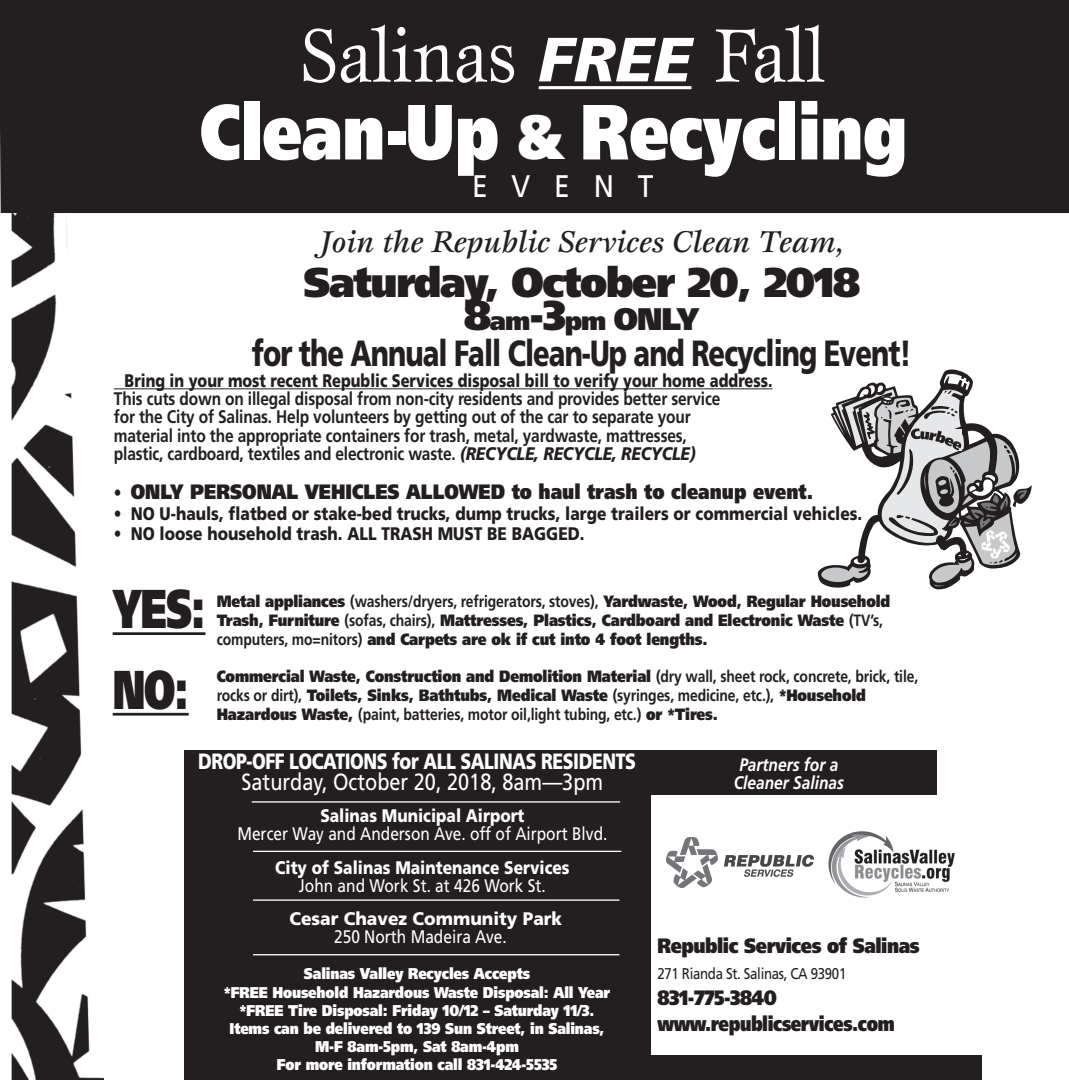
<style>
.page{position:relative;width:1069px;height:1080px;background:#fff}
.page>*{position:absolute;margin:0;border:0;box-sizing:border-box;transform-origin:0 0}
.t1{font:900 78px "Frutiger";color:#fff;scale:.8 1}
.t2{font:78px "Esprit";color:#fff;scale:.9 1}
.t3{font:900 54.6px/80.6px "Frutiger";color:#231f20;scale:.7 1}
.t4{font:900 41.55px "Frutiger";letter-spacing:-.035em;color:#231f20;scale:.95 1}
.t5{font:900 36.45px "Frutiger";letter-spacing:-.035em;color:#231f20;scale:.75 1}
.t6{font:italic 500 31.2px "Esprit";color:#231f20}
.t7{font:31.2px "Frutiger";letter-spacing:.85em;color:#fff;scale:.9 1}
.t8{font:900 25.95px "Frutiger";color:#231f20;scale:.95 1}
.t9{font:23.4px "Frutiger";color:#fff;scale:.85 1}
.t10{font:900 22.05px "Frutiger";letter-spacing:-.025em;color:#fff;scale:.8 1}
.t11{font:900 20.85px/26px "Frutiger";letter-spacing:-.025em;color:#231f20;scale:.85 1}
.t12{font:900 20.85px "Frutiger";color:#231f20;scale:.85 1}
.t13{font:700 18.15px/18.1px "Frutiger";letter-spacing:-.01em;color:#231f20;scale:.85 1}
.t14{font:900 18.15px "Frutiger";color:#231f20;scale:.85 1}
.t15{font:18.15px "Frutiger";color:#fff;scale:.85 1}
.t16{font:900 18.15px "Frutiger";color:#231f20;scale:.8 1}
.t17{font:900 18.15px "Frutiger";color:#fff;scale:.85 1}
.t18{font:italic 700 18.15px/18.1px "Frutiger";color:#fff;text-align:center;scale:.85 1}
.t19{font:900 18.15px "Frutiger";color:#fff;scale:.95 1}
.t20{font:700 16.35px/19px "Frutiger";letter-spacing:-.01em;color:#231f20;scale:.85 1}
.t21{font:900 16.35px/19px "Frutiger";letter-spacing:-.01em;color:#231f20;scale:.85 1}
.t22{font:900 15.6px/18.1px "Frutiger";letter-spacing:-.01em;color:#fff;text-align:center;scale:.85 1}
.t23{font:15.6px "Frutiger";letter-spacing:-.025em;color:#231f20;scale:.85 1}
.s1{font-family:"Frutiger";font-weight:900;font-style:italic;font-size:62.4px}
.s2{font-size:62.4px}
.s3{font-size:41.55px}
.s4{font-size:31.2px}
.s5{font-weight:900;font-style:italic}
.s6{font-size:18.15px}
.s7{font-weight:700}
.s8{font-weight:900}
</style>
<div class="page">
<img style="left:11px;top:213px;width:92px;height:867px">
<hr style="left:113px;top:632px;width:92px;height:3px;background:#231f20">
<hr style="left:113px;top:713px;width:76px;height:3px;background:#231f20">
<div style="left:642px;top:751px;width:294px;height:44px;background:#231f20"></div>
<div style="left:184px;top:1056px;width:797px;height:24px;background:#231f20"></div>
<div style="left:0;top:0;width:1068px;height:213px;background:#231f20"></div>
<hr style="left:538px;top:86px;width:153px;height:3px;background:#fff">
<svg style="left:817px;top:370px;width:214px;height:219px"></svg>
<div style="left:184px;top:751px;width:465px;height:321px;background:#231f20"></div>
<hr style="left:253px;top:851px;width:368px;height:1px;background:#fff">
<hr style="left:252px;top:801px;width:368px;height:2px;background:#fff">
<hr style="left:253px;top:899px;width:366px;height:2px;background:#fff">
<hr style="left:253px;top:954px;width:366px;height:1px;background:#fff">
<hr style="left:114px;top:388px;width:658px;height:1px;background:#231f20">
<img style="left:828px;top:831px;width:126px;height:67px">
<img style="left:666px;top:838px;width:147px;height:50px">
<h1 class="t2" style="left:300px;top:8px;width:584px">Salinas <span class="s1">FREE</span> Fall</h1>
<h1 class="t1" style="left:200px;top:85px;width:885px">Clean-Up <span class="s2">&amp;</span> Recycling</h1>
<h3 class="t7" style="left:472px;top:168px;width:203px">EVENT</h3>
<h3 class="t6" style="left:319px;top:222px;width:525px">Join the Republic Services Clean Team,</h3>
<h3 class="t4" style="left:303px;top:257px;width:587px">Saturday, October 20, 2018</h3>
<h3 class="t8" style="left:464px;top:305px;width:249px"><span class="s3">8</span>am<span class="s3">-3</span>pm <span class="s4">ONLY</span></h3>
<h3 class="t5" style="left:252px;top:331px;width:880px">for the Annual Fall Clean-Up and Recycling Event!</h3>
<p class="t16" style="left:125px;top:370px;width:811px">Bring in your most recent Republic Services disposal bill to verify your home address.</p>
<p class="t13" style="left:114px;top:390px;width:714px">This cuts down on illegal disposal from non-city residents and provides better service for the City of Salinas. Help volunteers by getting out of the car to separate your material into the appropriate containers for trash, metal, yardwaste, mattresses, plastic, cardboard, textiles and electronic waste. <span class="s5">(RECYCLE, RECYCLE, RECYCLE)</span></p>
<p class="t12" style="left:114px;top:479px;width:824px"><span class="s6">•</span> ONLY PERSONAL VEHICLES ALLOWED to haul trash to cleanup event.</p>
<p class="t14" style="left:114px;top:502px;width:881px">• NO U-hauls, flatbed or stake-bed trucks, dump trucks, large trailers or commercial vehicles.</p>
<p class="t14" style="left:114px;top:523px;width:555px">• NO loose household trash. ALL TRASH MUST BE BAGGED.</p>
<h2 class="t3" style="left:113px;top:569px;width:134px">YES:<br>NO:</h2>
<p class="t21" style="left:217px;top:591px;width:793px">Metal appliances <span class="s7">(washers/dryers, refrigerators, stoves),</span> Yardwaste, Wood, Regular Household<br>Trash, Furniture <span class="s7">(sofas, chairs),</span> Mattresses, Plastics, Cardboard and Electronic Waste <span class="s7">(TV’s, computers, mo=nitors)</span> and Carpets are ok if cut into 4 foot lengths.</p>
<p class="t20" style="left:217px;top:667px;width:826px"><span class="s8">Commercial Waste, Construction and Demolition Material</span> (dry wall, sheet rock, concrete, brick, tile, rocks or dirt), <span class="s8">Toilets, Sinks, Bathtubs, Medical Waste</span> (syringes, medicine, etc.), <span class="s8">*Household<br>Hazardous Waste,</span> (paint, batteries, motor oil,light tubing, etc.) <span class="s8">or *Tires.</span></p>
<p class="t10" style="left:198px;top:748px;width:548px">DROP-OFF LOCATIONS for ALL SALINAS RESIDENTS</p>
<p class="t9" style="left:241px;top:768px;width:426px">Saturday, October 20, 2018, 8am—3pm</p>
<p class="t17" style="left:320px;top:805px;width:241px">Salinas Municipal Airport</p>
<p class="t15" style="left:237px;top:823px;width:436px">Mercer Way and Anderson Ave. off of Airport Blvd.</p>
<p class="t17" style="left:275px;top:856px;width:348px">City of Salinas Maintenance Services</p>
<p class="t15" style="left:299px;top:875px;width:292px">John and Work St. at 426 Work St.</p>
<p class="t19" style="left:289px;top:908px;width:288px">Cesar Chavez Community Park</p>
<p class="t15" style="left:334px;top:926px;width:204px">250 North Madeira Ave.</p>
<p class="t22" style="left:224px;top:965px;width:456px">Salinas Valley Recycles Accepts<br>*FREE Household Hazardous Waste Disposal: All Year *FREE Tire Disposal: Friday 10/12 – Saturday 11/3.<br>Items can be delivered to 139 Sun Street, in Salinas, M-F 8am-5pm, Sat 8am-4pm<br>For more information call 831-424-5535</p>
<p class="t18" style="left:733px;top:755px;width:131px">Partners for a<br>Cleaner Salinas</p>
<p class="t11" style="left:657px;top:933px;width:310px">Republic Services of Salinas</p>
<p class="t23" style="left:657px;top:964px;width:224px">271 Rianda St. Salinas, CA 93901</p>
<p class="t11" style="left:657px;top:985px;width:280px">831-775-3840 www.republicservices.com</p>
</div>
